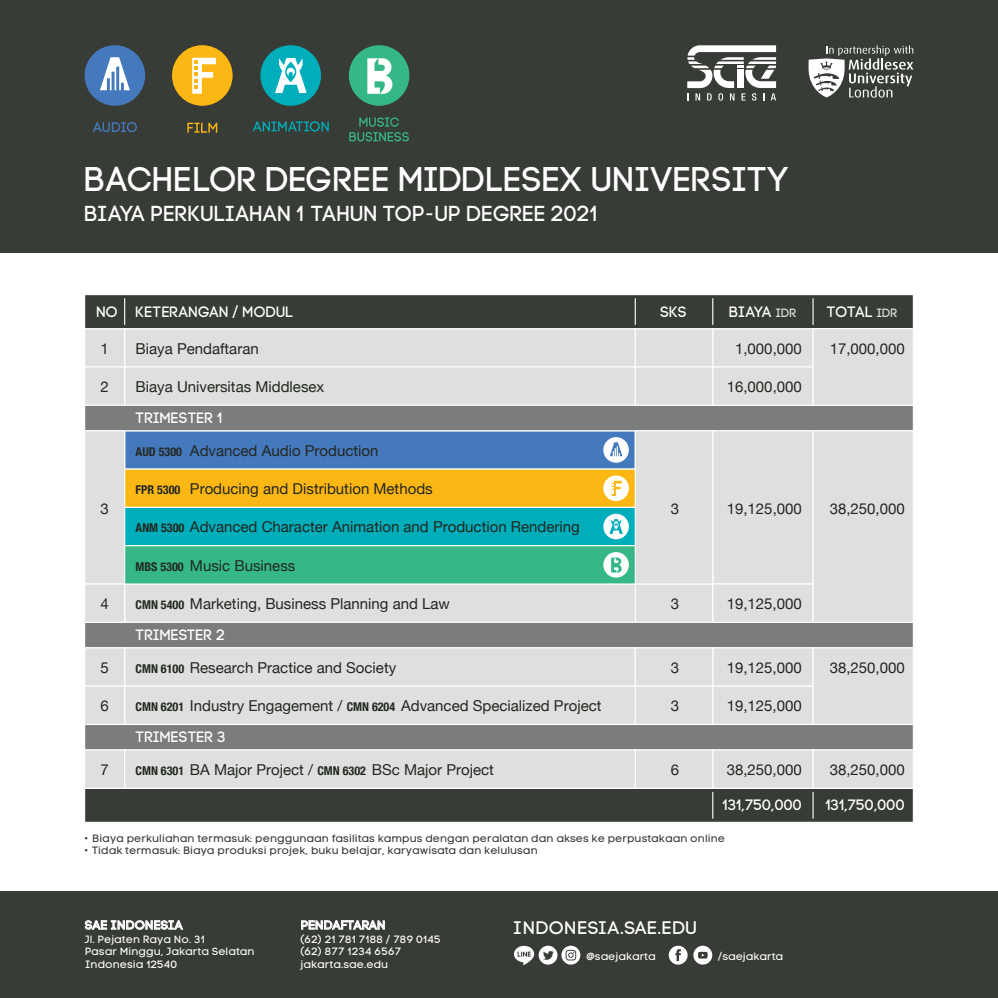
<style>
.page{position:relative;width:998px;height:998px;background:#fff}
.page>*{position:absolute;margin:0;border:0;box-sizing:border-box;transform-origin:0 0}
.t1{font:34.2px "Code Pro";color:#fff}
.t2{font:21.75px "Code Pro";color:#fff}
.t3{font:18px "Code Pro LC";color:#fffefe;scale:1.04 1}
.t4{font:15px "Helvetica Neue";color:#222720}
.t5{font:15px "Code Pro";color:#fff}
.t6{font:12px "Code Pro LC";color:#fffefe;scale:1.04 1}
.t7{font:10.5px "Code Pro LC";letter-spacing:.005em;color:#383c36;scale:1.04 1}
.t8{font:10.5px/12.6px "Code Pro LC";letter-spacing:.005em;color:#fffefe;scale:1.04 1}
.s1{font-size:12px;color:#dedfde}
.s2{font-weight:700;font-stretch:condensed;font-size:12.15px}
</style>
<div class="page">
<div style="left:0;top:891px;width:997px;height:106px;background:#383c36"></div>
<div style="left:0;top:0;width:997px;height:252px;background:#383c36"></div>
<svg style="left:85px;top:45px;width:60px;height:61px"></svg>
<svg style="left:93px;top:122px;width:44px;height:10px"></svg>
<svg style="left:187px;top:123px;width:30px;height:10px"></svg>
<svg style="left:172px;top:45px;width:60px;height:61px"></svg>
<svg style="left:253px;top:121px;width:75px;height:10px"></svg>
<svg style="left:260px;top:45px;width:61px;height:61px"></svg>
<svg style="left:349px;top:45px;width:60px;height:61px"></svg>
<svg style="left:349px;top:117px;width:60px;height:24px"></svg>
<svg style="left:687px;top:45px;width:88px;height:56px"></svg>
<svg style="left:808px;top:45px;width:105px;height:52px"></svg>
<svg style="left:85px;top:920px;width:98px;height:9px"></svg>
<svg style="left:301px;top:920px;width:83px;height:9px"></svg>
<svg style="left:514px;top:945px;width:66px;height:19px"></svg>
<svg style="left:668px;top:945px;width:19px;height:19px"></svg>
<svg style="left:693px;top:945px;width:19px;height:19px"></svg>
<div style="left:84px;top:787px;width:829px;height:35px;background:#383c36;border:1px solid #fff"></div>
<div style="left:634px;top:583px;width:79px;height:39px;background:#dedfde;border:1px solid #fff"></div>
<div style="left:124px;top:583px;width:511px;height:39px;background:#dedfde;border:1px solid #fff"></div>
<div style="left:124px;top:328px;width:511px;height:39px;background:#dedfde;border:1px solid #fff"></div>
<div style="left:124px;top:366px;width:511px;height:39px;background:#dedfde;border:1px solid #fff"></div>
<div style="left:124px;top:430px;width:511px;height:39px;background:#4579bd"></div>
<div style="left:84px;top:328px;width:41px;height:39px;background:#dedfde;border:1px solid #fff"></div>
<div style="left:84px;top:366px;width:41px;height:39px;background:#dedfde;border:1px solid #fff"></div>
<div style="left:84px;top:404px;width:829px;height:27px;background:#7a7d79;border:1px solid #fff"></div>
<div style="left:84px;top:621px;width:829px;height:27px;background:#7a7d79;border:1px solid #fff"></div>
<div style="left:84px;top:430px;width:41px;height:154px;background:#dedfde;border:1px solid #fff"></div>
<div style="left:712px;top:328px;width:101px;height:39px;background:#dedfde;border:1px solid #fff"></div>
<div style="left:712px;top:366px;width:101px;height:39px;background:#dedfde;border:1px solid #fff"></div>
<div style="left:712px;top:430px;width:101px;height:154px;background:#dedfde;border:1px solid #fff"></div>
<div style="left:634px;top:328px;width:79px;height:39px;background:#dedfde;border:1px solid #fff"></div>
<div style="left:634px;top:366px;width:79px;height:39px;background:#dedfde;border:1px solid #fff"></div>
<div style="left:634px;top:430px;width:79px;height:154px;background:#dedfde;border:1px solid #fff"></div>
<div style="left:124px;top:468px;width:511px;height:40px;background:#fdb714;border:1px solid #fff"></div>
<div style="left:124px;top:506px;width:511px;height:40px;background:#00adbb;border:1px solid #fff"></div>
<div style="left:124px;top:545px;width:511px;height:39px;background:#35b886;border:1px solid #fff"></div>
<div style="left:84px;top:294px;width:829px;height:35px;background:#383c36;border:1px solid #fff"></div>
<div style="left:84px;top:723px;width:829px;height:27px;background:#7a7d79;border:1px solid #fff"></div>
<div style="left:84px;top:583px;width:41px;height:39px;background:#dedfde;border:1px solid #fff"></div>
<div style="left:712px;top:583px;width:101px;height:39px;background:#dedfde;border:1px solid #fff"></div>
<div style="left:124px;top:647px;width:511px;height:39px;background:#dedfde;border:1px solid #fff"></div>
<div style="left:84px;top:647px;width:41px;height:39px;background:#dedfde;border:1px solid #fff"></div>
<div style="left:712px;top:647px;width:101px;height:39px;background:#dedfde;border:1px solid #fff"></div>
<div style="left:634px;top:647px;width:79px;height:39px;background:#dedfde;border:1px solid #fff"></div>
<div style="left:712px;top:685px;width:101px;height:39px;background:#dedfde;border:1px solid #fff"></div>
<div style="left:634px;top:685px;width:79px;height:39px;background:#dedfde;border:1px solid #fff"></div>
<div style="left:712px;top:749px;width:101px;height:39px;background:#dedfde;border:1px solid #fff"></div>
<div style="left:812px;top:328px;width:101px;height:77px;background:#dedfde;border:1px solid #fff"></div>
<div style="left:812px;top:430px;width:101px;height:192px;background:#dedfde;border:1px solid #fff"></div>
<div style="left:812px;top:647px;width:101px;height:77px;background:#dedfde;border:1px solid #fff"></div>
<div style="left:812px;top:749px;width:101px;height:39px;background:#dedfde;border:1px solid #fff"></div>
<div style="left:634px;top:749px;width:79px;height:39px;background:#dedfde;border:1px solid #fff"></div>
<div style="left:124px;top:685px;width:511px;height:39px;background:#dedfde;border:1px solid #fff"></div>
<div style="left:84px;top:685px;width:41px;height:39px;background:#dedfde;border:1px solid #fff"></div>
<div style="left:84px;top:749px;width:41px;height:39px;background:#dedfde;border:1px solid #fff"></div>
<div style="left:124px;top:749px;width:511px;height:39px;background:#dedfde;border:1px solid #fff"></div>
<svg style="left:124px;top:298px;width:1px;height:26px"></svg>
<svg style="left:634px;top:298px;width:1px;height:26px"></svg>
<svg style="left:712px;top:298px;width:1px;height:26px"></svg>
<svg style="left:812px;top:298px;width:1px;height:26px"></svg>
<svg style="left:712px;top:792px;width:1px;height:26px"></svg>
<svg style="left:812px;top:792px;width:1px;height:26px"></svg>
<svg style="left:603px;top:437px;width:25px;height:25px"></svg>
<svg style="left:603px;top:475px;width:25px;height:26px"></svg>
<svg style="left:603px;top:513px;width:25px;height:26px"></svg>
<svg style="left:603px;top:552px;width:25px;height:25px"></svg>
<h1 class="t1" style="left:85px;top:160px;width:706px">BACHELOR DEGREE MIDDLESEX UNIVERSITY</h1>
<h2 class="t2" style="left:85px;top:201px;width:514px">BIAYA PERKULIAHAN 1 TAHUN TOP-UP DEGREE 2021</h2>
<p class="t5" style="left:136px;top:303px;width:159px">KETERANGAN / MODUL</p>
<p class="t5" style="left:96px;top:303px;width:23px">NO</p>
<p class="t5" style="left:659px;top:303px;width:28px">SKS</p>
<p class="t5" style="left:729px;top:303px;width:69px">BIAYA <span class="s1">IDR</span></p>
<p class="t5" style="left:826px;top:303px;width:72px">TOTAL <span class="s1">IDR</span></p>
<p class="t4" style="left:100px;top:337px;width:10px">1</p>
<p class="t4" style="left:100px;top:375px;width:10px">2</p>
<p class="t4" style="left:135px;top:337px;width:125px">Biaya Pendaftaran</p>
<p class="t4" style="left:135px;top:375px;width:190px">Biaya Universitas Middlesex</p>
<p class="t4" style="left:734px;top:337px;width:68px">1,000,000</p>
<p class="t4" style="left:726px;top:375px;width:77px">16,000,000</p>
<p class="t4" style="left:829px;top:337px;width:77px">17,000,000</p>
<p class="t5" style="left:136px;top:410px;width:88px">TRIMESTER 1</p>
<p class="t4" style="left:100px;top:497px;width:10px">3</p>
<p class="t4" style="left:100px;top:592px;width:10px">4</p>
<p class="t4" style="left:136px;top:439px;width:244px"><span class="s2">AUD 5300</span> Advanced Audio Production</p>
<p class="t4" style="left:136px;top:477px;width:298px"><span class="s2">FPR 5300</span> Producing and Distribution Methods</p>
<p class="t4" style="left:136px;top:516px;width:445px"><span class="s2">ANM 5300</span> Advanced Character Animation and Production Rendering</p>
<p class="t4" style="left:136px;top:554px;width:161px"><span class="s2">MBS 5300</span> Music Business</p>
<p class="t4" style="left:136px;top:592px;width:316px"><span class="s2">CMN 5400</span> Marketing, Business Planning and Law</p>
<p class="t5" style="left:136px;top:626px;width:91px">TRIMESTER 2</p>
<p class="t4" style="left:670px;top:497px;width:10px">3</p>
<p class="t4" style="left:670px;top:592px;width:10px">3</p>
<p class="t4" style="left:726px;top:497px;width:77px">19,125,000</p>
<p class="t4" style="left:726px;top:592px;width:77px">19,125,000</p>
<p class="t4" style="left:136px;top:656px;width:262px"><span class="s2">CMN 6100</span> Research Practice and Society</p>
<p class="t4" style="left:670px;top:656px;width:10px">3</p>
<p class="t4" style="left:670px;top:694px;width:10px">3</p>
<p class="t4" style="left:100px;top:656px;width:10px">5</p>
<p class="t4" style="left:726px;top:656px;width:77px">19,125,000</p>
<p class="t4" style="left:100px;top:694px;width:10px">6</p>
<p class="t4" style="left:136px;top:694px;width:467px"><span class="s2">CMN 6201</span> Industry Engagement / <span class="s2">CMN 6204</span> Advanced Specialized Project</p>
<p class="t4" style="left:726px;top:694px;width:77px">19,125,000</p>
<p class="t5" style="left:135px;top:727px;width:91px">TRIMESTER 3</p>
<p class="t4" style="left:100px;top:758px;width:10px">7</p>
<p class="t4" style="left:136px;top:758px;width:359px"><span class="s2">CMN 6301</span> BA Major Project / <span class="s2">CMN 6302</span> BSc Major Project</p>
<p class="t4" style="left:670px;top:758px;width:10px">6</p>
<p class="t4" style="left:726px;top:758px;width:77px">38,250,000</p>
<p class="t4" style="left:829px;top:497px;width:77px">38,250,000</p>
<p class="t4" style="left:829px;top:656px;width:77px">38,250,000</p>
<p class="t4" style="left:829px;top:758px;width:77px">38,250,000</p>
<p class="t5" style="left:722px;top:796px;width:81px">131,750,000</p>
<p class="t5" style="left:825px;top:796px;width:81px">131,750,000</p>
<p class="t7" style="left:85px;top:831px;width:617px">• Biaya perkuliahan termasuk: penggunaan fasilitas kampus dengan peralatan dan akses ke perpustakaan online</p>
<p class="t7" style="left:85px;top:844px;width:437px">• Tidak termasuk: Biaya produksi projek, buku belajar, karyawisata dan kelulusan</p>
<p class="t6" style="left:85px;top:917px;width:96px">SAE INDONESIA</p>
<p class="t8" style="left:85px;top:932px;width:165px">Jl. Pejaten Raya No. 31<br>Pasar Minggu, Jakarta Selatan<br>Indonesia 12540</p>
<p class="t6" style="left:300px;top:917px;width:83px">PENDAFTARAN</p>
<p class="t8" style="left:300px;top:932px;width:136px">(62) 21 781 7188 / 789 0145 (62) 877 1234 6567 jakarta.sae.edu</p>
<p class="t3" style="left:512px;top:917px;width:179px">INDONESIA.SAE.EDU</p>
<p class="t8" style="left:586px;top:949px;width:68px">@saejakarta</p>
<p class="t8" style="left:717px;top:949px;width:64px">/saejakarta</p>
</div>
